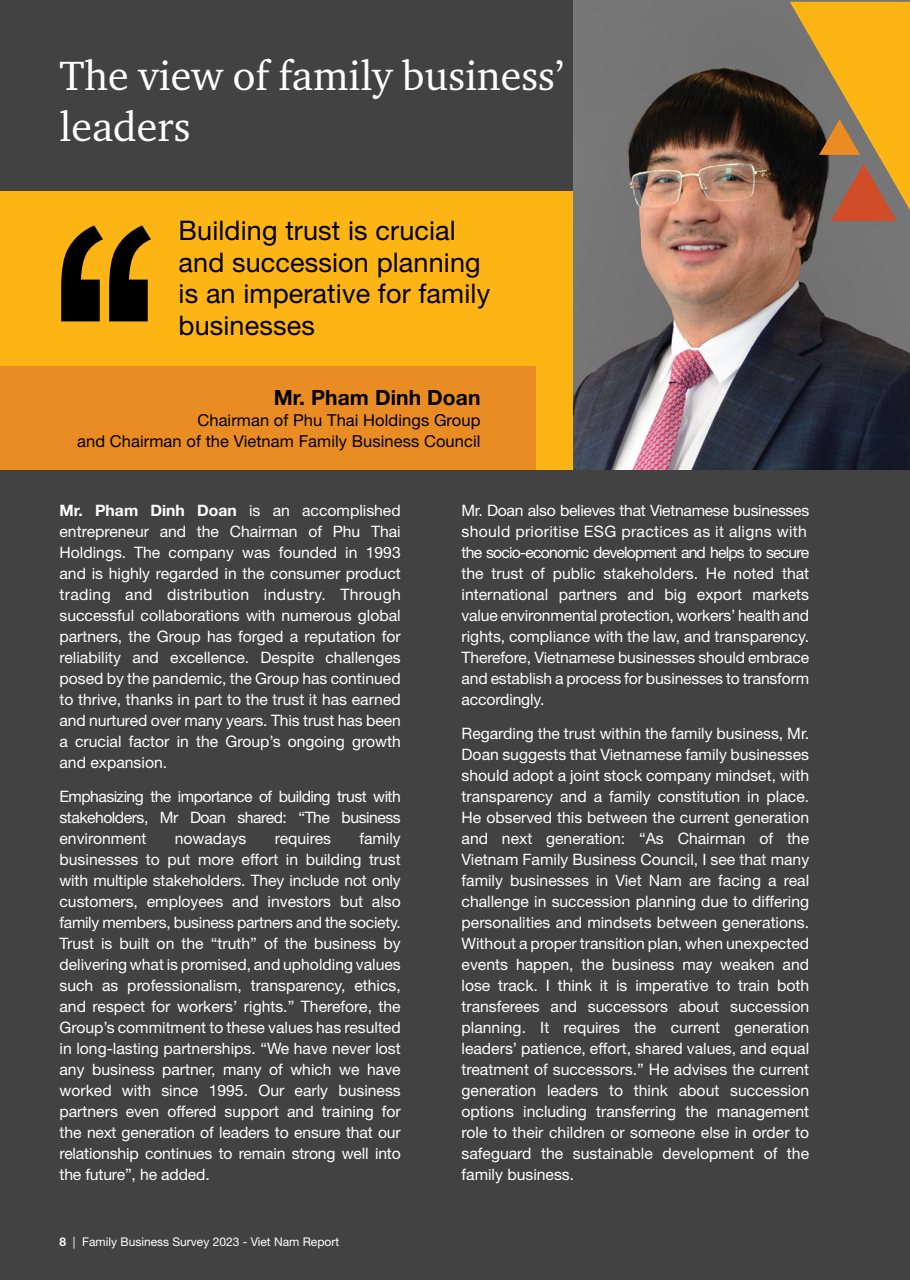
<style>
.page{position:relative;width:910px;height:1280px;background:#424242}
.page>*{position:absolute;margin:0;border:0;box-sizing:border-box;transform-origin:0 0}
.t1{font:42px/50.4px "Charter ITC Pro";color:#fff}
.t2{font:27px/31.5px "SVN Helvetica Neue";letter-spacing:.005em;color:#000}
.t3{font:700 21px "SVN Helvetica Neue";letter-spacing:.005em;color:#000}
.t4{font:16.5px/21px "SVN Helvetica Neue";letter-spacing:.005em;color:#000;text-align:right}
.t5{font:15.75px/21px "SVN Helvetica Neue";letter-spacing:-.01em;color:#fff;text-align:justify}
.t6{font:12px "Helvetica Neue";color:#fff}
.s1{font-weight:700}
</style>
<div class="page">
<div style="left:0;top:191px;width:910px;height:279px;background:#fcb515"></div>
<div style="left:0;top:366px;width:536px;height:104px;background:#e98c24"></div>
<svg style="left:61px;top:225px;width:42px;height:96px"></svg>
<svg style="left:109px;top:225px;width:42px;height:96px"></svg>
<img style="left:574px;top:0;width:336px;height:470px">
<svg style="left:790px;top:2px;width:120px;height:219px;background:#ad8031"></svg>
<h1 class="t1" style="left:60px;top:50px;width:506px">The view of family business’ leaders</h1>
<h2 class="t2" style="left:179px;top:212px;width:313px">Building trust is crucial and succession planning is an imperative for family businesses</h2>
<h3 class="t3" style="left:274px;top:381px;width:208px">Mr. Pham Dinh Doan</h3>
<p class="t4" style="left:77px;top:407px;width:405px">Chairman of Phu Thai Holdings Group<br>and Chairman of the Vietnam Family Business Council</p>
<p class="t5" style="left:60px;top:498px;width:343px"><span class="s1">Mr. Pham Dinh Doan</span> is an accomplished entrepreneur and the Chairman of Phu Thai Holdings. The company was founded in 1993 and is highly regarded in the consumer product trading and distribution industry. Through successful collaborations with numerous global partners, the Group has forged a reputation for reliability and excellence. Despite challenges posed by the pandemic, the Group has continued to thrive, thanks in part to the trust it has earned and nurtured over many years. This trust has been a crucial factor in the Group’s ongoing growth and expansion.</p>
<p class="t5" style="left:60px;top:784px;width:343px">Emphasizing the importance of building trust with stakeholders, Mr Doan shared: “The business environment</p>
<p class="t5" style="left:60px;top:826px;width:343px;text-indent:300px">family businesses to put more effort in building trust with multiple stakeholders. They include not only customers, employees and investors but also family members, business partners and the society.<br>Trust is built on the “truth” of the business by delivering what is promised, and upholding values such as professionalism, transparency, ethics, and respect for workers’ rights.” Therefore, the Group’s commitment to these values has resulted in long-lasting partnerships. “We have never lost any business partner, many of which we have worked with since 1995. Our early business partners even offered support and training for the next generation of leaders to ensure that our relationship continues to remain strong well into the future”, he added.</p>
<p class="t5" style="left:175px;top:826px;width:73px">nowadays</p>
<p class="t5" style="left:275px;top:826px;width:58px">requires</p>
<p class="t6" style="left:60px;top:1233px;width:281px"><span class="s1">8</span> | Family Business Survey 2023 - Viet Nam Report</p>
<p class="t5" style="left:462px;top:498px;width:349px;text-align:left">Mr. Doan also believes that Vietnamese businesses should prioritise ESG practices as it aligns with the socio-economic development and helps to secure the trust of public stakeholders. He noted that international partners and big export markets value environmental protection, workers’ health and rights, compliance with the law, and transparency.<br>Therefore, Vietnamese businesses should embrace and establish a process for businesses to transform accordingly.</p>
<p class="t5" style="left:462px;top:721px;width:349px">Regarding the trust within the family business, Mr.<br>Doan suggests that Vietnamese family businesses should adopt a joint stock company mindset, with transparency and a family constitution in place.<br>He observed this between the current generation and next generation: “As Chairman of the Vietnam Family Business Council, I see that many family businesses in Viet Nam are facing a real challenge in succession planning due to differing personalities and mindsets between generations.<br>Without a proper transition plan, when unexpected events happen, the business may weaken and lose track. I think it is imperative to train both transferees and successors about succession planning. It requires the current generation leaders’ patience, effort, shared values, and equal treatment of successors.” He advises the current generation leaders to think about succession options including transferring the management role to their children or someone else in order to safeguard the sustainable development of the family business.</p>
</div>
